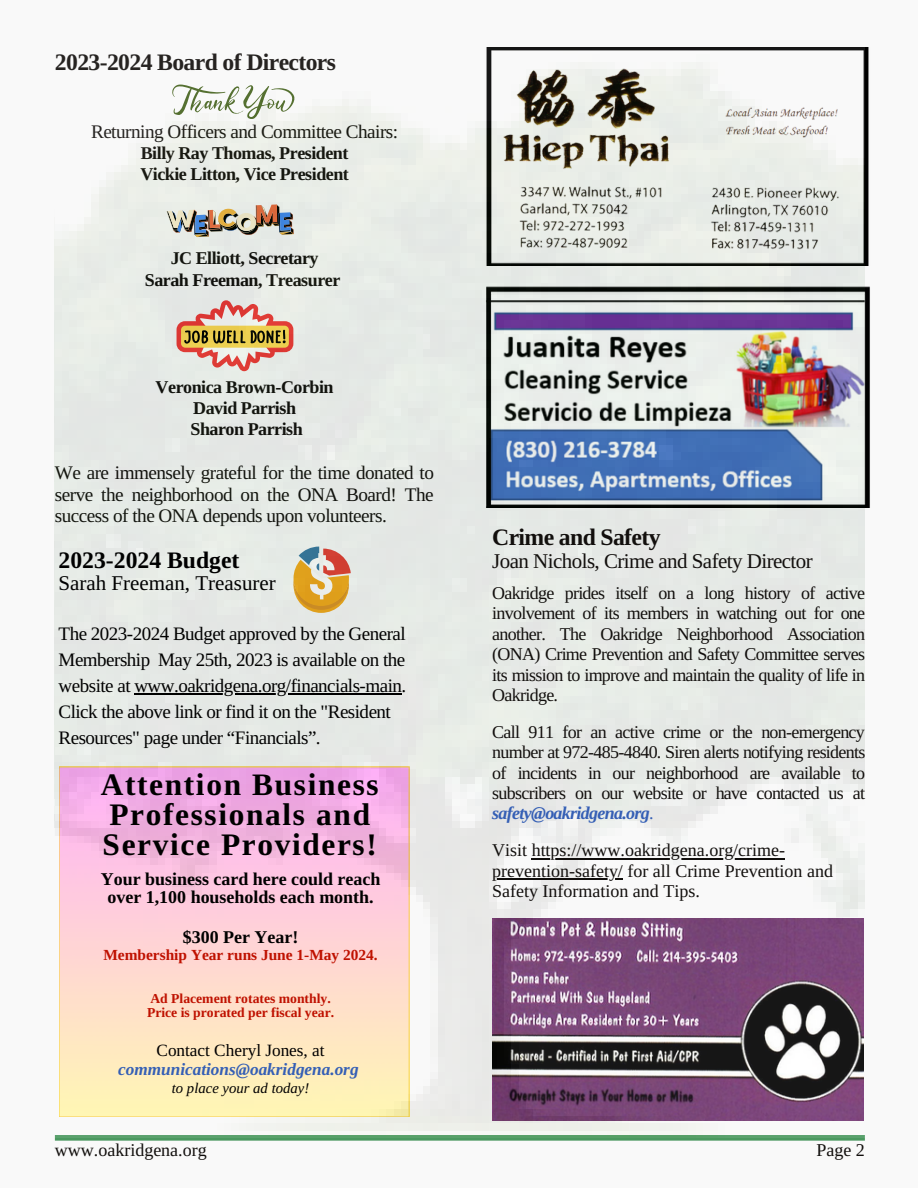
<style>
.page{position:relative;width:918px;height:1188px;background:#f9f9f9}
.page>*{position:absolute;margin:0;border:0;box-sizing:border-box;transform-origin:0 0}
.t1{font:700 31.35px/30px "Libra Serif Modern";letter-spacing:.055em;color:#000}
.t2{font:700 23.7px "Libra Serif Modern";letter-spacing:-.025em;color:#120f0d}
.t3{font:700 23.7px "Libra Serif Modern";color:#000}
.t4{font:21px "Libra Serif Modern";letter-spacing:-.025em;color:#120f0d}
.t5{font:21px "Libra Serif Modern";color:#000}
.t6{font:19.2px/21.3px "Libra Serif Modern";letter-spacing:-.025em;color:#120f0d;text-align:justify}
.t7{font:19.05px/25.8px "Libra Serif Modern";letter-spacing:-.025em;color:#000}
.t8{font:18px/20.4px "Libra Serif Modern";color:#120f0d;text-align:justify}
.t9{font:700 18px "Libra Serif Modern";letter-spacing:-.025em;color:#120f0d}
.t10{font:700 18px/18px "Libra Serif Modern";color:#000;text-align:center}
.t11{font:italic 700 17.25px/19.6px "Libra Serif Modern";color:#355fb5;text-align:center}
.t12{font:700 15.45px "Libra Serif Modern";color:#bf1100}
.t13{font:italic 14.7px "Libra Serif Modern";color:#000}
.t14{font:700 13.65px "Libra Serif Modern";color:#bf1100}
.s1{font-weight:400;font-style:normal;color:#000}
.s2{font-weight:700;font-style:italic;color:#355fb5}
.s3{color:#355fb5}
</style>
<div class="page">
<div style="left:55px;top:1135px;width:810px;height:6px;background:#4b9960"></div>
<img style="left:55px;top:48px;width:810px;height:1090px">
<hr style="left:134px;top:693px;width:267px;height:1px;background:#000">
<hr style="left:532px;top:858px;width:253px;height:1px;background:#120f0d">
<hr style="left:492px;top:878px;width:131px;height:2px;background:#120f0d">
<p class="t2" style="left:55px;top:48px;width:283px">2023-2024 Board of Directors</p>
<p class="t6" style="left:91px;top:122px;width:309px">Returning Officers and Committee Chairs:</p>
<p class="t9" style="left:141px;top:142px;width:209px">Billy Ray Thomas, President</p>
<p class="t9" style="left:140px;top:164px;width:210px">Vickie Litton, Vice President</p>
<p class="t9" style="left:171px;top:248px;width:149px">JC Elliott, Secretary</p>
<p class="t9" style="left:145px;top:269px;width:197px">Sarah Freeman, Treasurer</p>
<p class="t9" style="left:156px;top:376px;width:179px">Veronica Brown-Corbin</p>
<p class="t9" style="left:193px;top:398px;width:104px">David Parrish</p>
<p class="t9" style="left:190px;top:419px;width:114px">Sharon Parrish</p>
<p class="t6" style="left:55px;top:462px;width:381px">We are immensely grateful for the time donated to serve the neighborhood on the ONA Board! The success of the ONA depends upon volunteers.</p>
<p class="t3" style="left:59px;top:547px;width:182px">2023-2024 Budget</p>
<p class="t5" style="left:59px;top:572px;width:219px">Sarah Freeman, Treasurer</p>
<p class="t7" style="left:59px;top:621px;width:349px">The 2023-2024 Budget approved by the General Membership May 25th, 2023 is available on the website at www.oakridgena.org/financials-main.<br>Click the above link or find it on the "Resident Resources" page under “Financials”.</p>
<p class="t1" style="left:101px;top:769px;width:280px">Attention Business<br>Professionals and<br>Service Providers!</p>
<p class="t10" style="left:101px;top:869px;width:281px">Your business card here could reach over 1,100 households each month.</p>
<p class="t10" style="left:183px;top:928px;width:117px">$300 Per Year!</p>
<p class="t12" style="left:103px;top:946px;width:276px">Membership Year runs June 1-May 2024.</p>
<p class="t14" style="left:150px;top:990px;width:182px">Ad Placement rotates monthly.</p>
<p class="t14" style="left:147px;top:1005px;width:189px">Price is prorated per fiscal year.</p>
<p class="t11" style="left:118px;top:1040px;width:242px"><span class="s1">Contact Cheryl Jones, at </span>communications@oakridgena.org</p>
<p class="t13" style="left:172px;top:1080px;width:139px">to place your ad today!</p>
<p class="t2" style="left:492px;top:523px;width:170px">Crime and Safety</p>
<p class="t4" style="left:492px;top:550px;width:322px">Joan Nichols, Crime and Safety Director</p>
<p class="t8" style="left:492px;top:583px;width:375px">Oakridge prides itself on a long history of active involvement of its members in watching out for one another. The Oakridge Neighborhood Association (ONA) Crime Prevention and Safety Committee serves its mission to improve and maintain the quality of life in Oakridge.</p>
<p class="t8" style="left:492px;top:722px;width:375px">Call 911 for an active crime or the non-emergency number at 972-485-4840. Siren alerts notifying residents of incidents in our neighborhood are available to subscribers on our website or have contacted us at <span class="s2">safety@oakridgena.org</span><span class="s3">.</span></p>
<p class="t8" style="left:492px;top:840px;width:342px;text-align:left">Visit https://www.oakridgena.org/crime&shy;prevention-safety/ for all Crime Prevention and<br>Safety Information and Tips.</p>
<p class="t8" style="left:55px;top:1140px;width:153px">www.oakridgena.org</p>
<p class="t8" style="left:816px;top:1140px;width:50px">Page 2</p>
</div>
